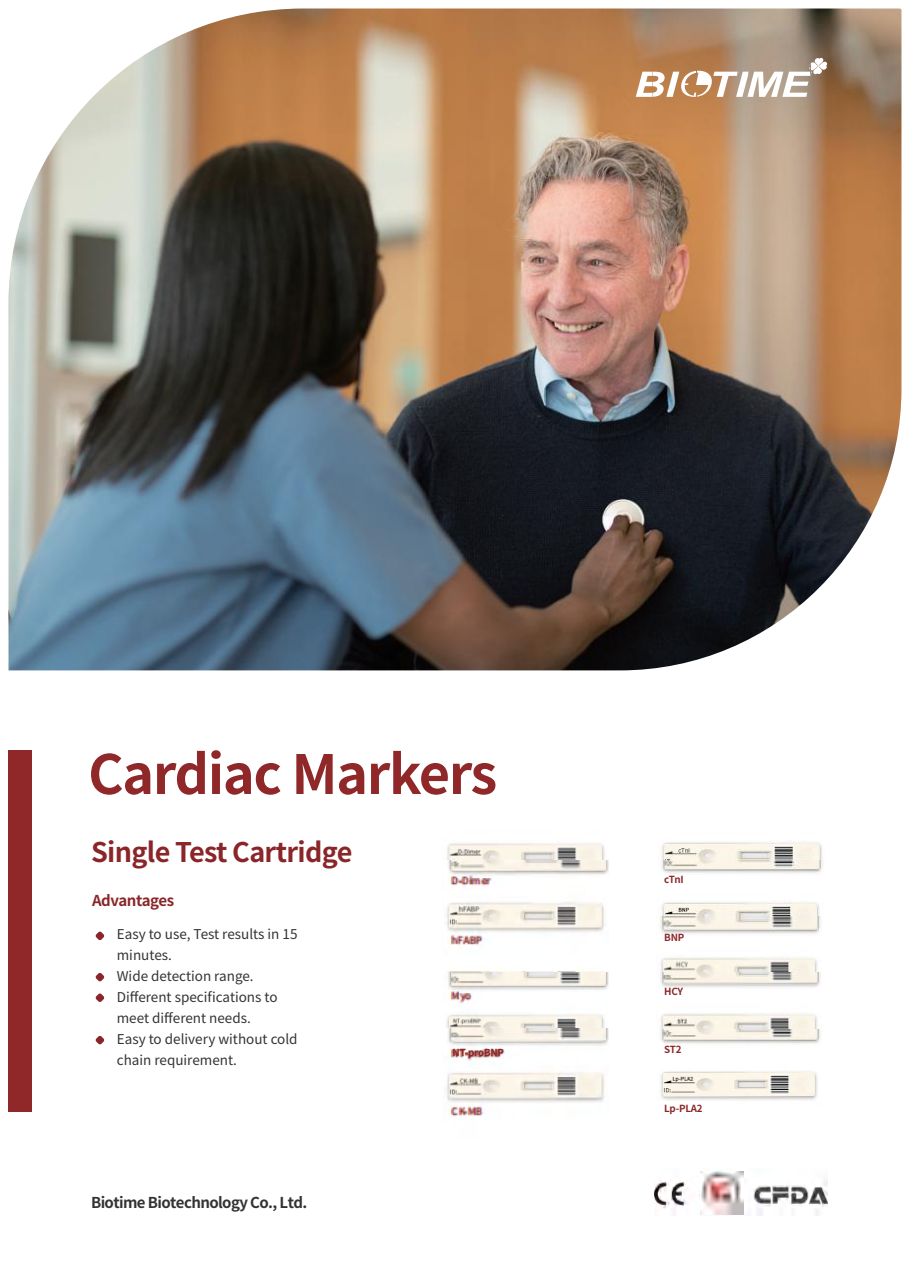
<style>
.page{position:relative;width:910px;height:1280px;background:#fff}
.page>*{position:absolute;margin:0;border:0;box-sizing:border-box;transform-origin:0 0}
.t1{font:700 54px "Source Han Sans CN";letter-spacing:-.025em;color:#902729}
.t2{font:700 27px "Source Han Sans CN";letter-spacing:-.025em;color:#8a2629}
.t3{font:700 15px "Source Han Sans CN";letter-spacing:-.04em;color:#323334}
.t4{font:700 15px "Source Han Sans CN";letter-spacing:-.025em;color:#8a2629}
.t5{font:13.5px/21px "Source Han Sans CN";color:#333334}
.t6{font:700 9.75px "Source Han Sans CN";letter-spacing:-.025em;color:#8a2629}
</style>
<div class="page">
<img style="left:661px;top:840px;width:163px;height:22px">
<img style="left:661px;top:861px;width:162px;height:55px">
<img style="left:660px;top:916px;width:162px;height:56px">
<img style="left:660px;top:972px;width:161px;height:58px">
<img style="left:660px;top:1030px;width:161px;height:71px">
<img style="left:9px;top:9px;width:892px;height:661px">
<svg style="left:95px;top:973px;width:9px;height:8px"></svg>
<svg style="left:95px;top:931px;width:9px;height:9px"></svg>
<svg style="left:95px;top:993px;width:9px;height:9px"></svg>
<svg style="left:95px;top:1036px;width:9px;height:8px"></svg>
<div style="left:9px;top:750px;width:23px;height:362px;background:#902729"></div>
<img style="left:655px;top:1171px;width:173px;height:45px">
<img style="left:700px;top:1172px;width:43px;height:42px">
<img style="left:447px;top:842px;width:158px;height:18px">
<img style="left:446px;top:971px;width:159px;height:146px">
<img style="left:446px;top:972px;width:163px;height:112px">
<img style="left:446px;top:860px;width:163px;height:87px">
<svg style="left:636px;top:58px;width:191px;height:39px"></svg>
<h1 class="t1" style="left:88px;top:744px;width:411px">Cardiac Markers</h1>
<h2 class="t2" style="left:91px;top:837px;width:263px">Single Test Cartridge</h2>
<p class="t4" style="left:92px;top:891px;width:84px">Advantages</p>
<p class="t5" style="left:117px;top:924px;width:182px">Easy to use, Test results in 15 minutes.<br>Wide detection range.<br>Different specifications to meet different needs.<br>Easy to delivery without cold chain requirement.</p>
<p class="t3" style="left:91px;top:1194px;width:218px">Biotime Biotechnology Co., Ltd.</p>
<p class="t6" style="left:453px;top:1047px;width:53px">NT-proBNP</p>
<p class="t6" style="left:664px;top:873px;width:21px">cTnI</p>
<p class="t6" style="left:664px;top:932px;width:22px">BNP</p>
<p class="t6" style="left:664px;top:986px;width:20px">HCY</p>
<p class="t6" style="left:664px;top:1044px;width:19px">ST2</p>
<p class="t6" style="left:664px;top:1102px;width:40px">Lp-PLA2</p>
</div>
